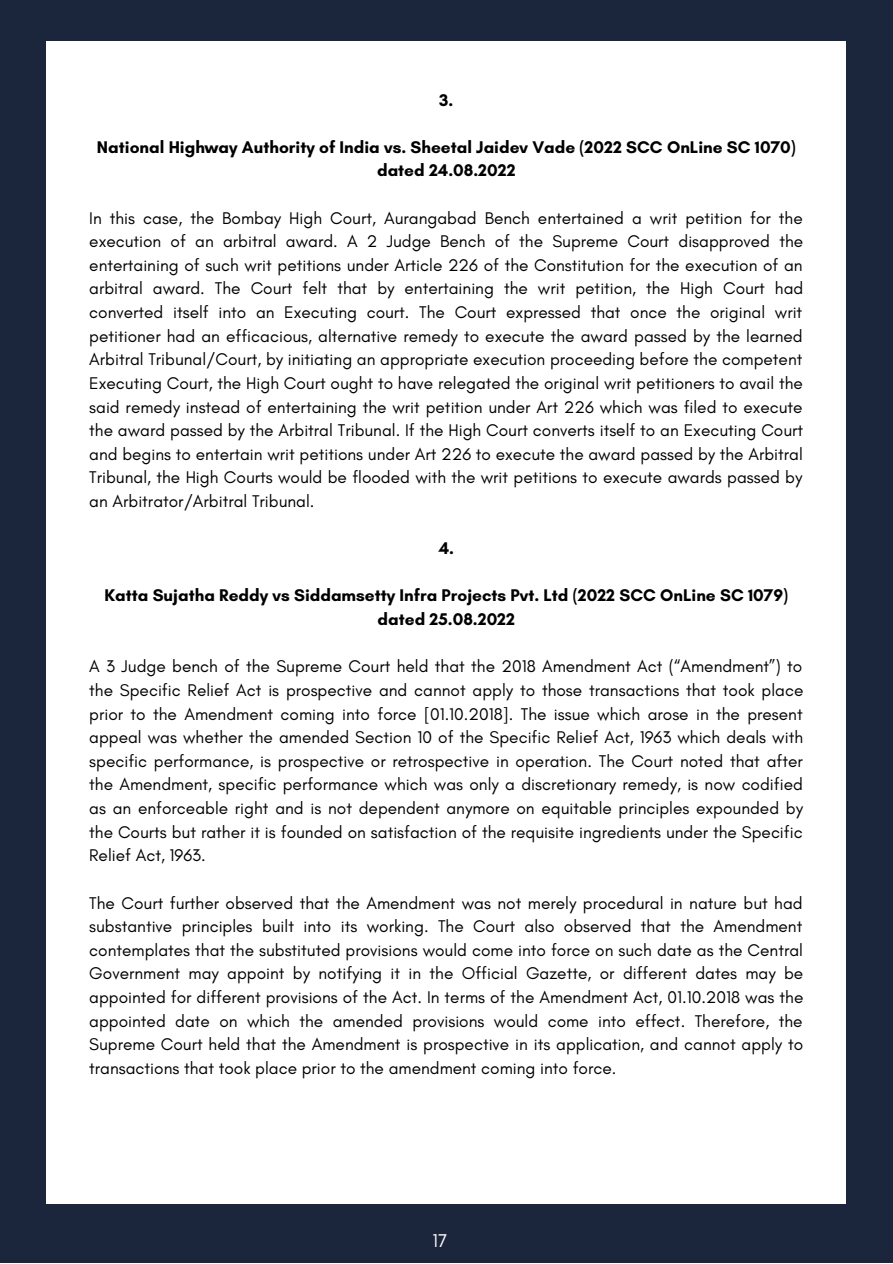
<style>
.page{position:relative;width:893px;height:1264px;background:#fff}
.page>*{position:absolute;margin:0;border:0;box-sizing:border-box;transform-origin:0 0}
.t1{font:18.9px "Glacial Indifference";color:#fff}
.t2{font:17.25px/23.5px "Glacial Indifference";color:#000;text-align:justify}
.t3{font:700 17.25px/23.5px "Glacial Indifference";color:#000;text-align:center}
</style>
<div class="page">
<div style="left:0;top:0;width:892px;height:1262px;background:#1b253c"></div>
<div style="left:46px;top:41px;width:799px;height:1162px;background:#fff"></div>
<p class="t3" style="left:439px;top:88px;width:16px">3.</p>
<p class="t3" style="left:97px;top:135px;width:700px">National Highway Authority of India vs. Sheetal Jaidev Vade (2022 SCC OnLine SC 1070) dated 24.08.2022</p>
<p class="t2" style="left:89px;top:206px;width:715px">In this case, the Bombay High Court, Aurangabad Bench entertained a writ petition for the execution of an arbitral award. A 2 Judge Bench of the Supreme Court disapproved the entertaining of such writ petitions under Article 226 of the Constitution for the execution of an arbitral award. The Court felt that by entertaining the writ petition, the High Court had converted itself into an Executing court. The Court expressed that once the original writ petitioner had an efficacious, alternative remedy to execute the award passed by the learned Arbitral Tribunal/Court, by initiating an appropriate execution proceeding before the competent Executing Court, the High Court ought to have relegated the original writ petitioners to avail the said remedy instead of entertaining the writ petition under Art 226 which was filed to execute the award passed by the Arbitral Tribunal. If the High Court converts itself to an Executing Court and begins to entertain writ petitions under Art 226 to execute the award passed by the Arbitral Tribunal, the High Courts would be flooded with the writ petitions to execute awards passed by an Arbitrator/Arbitral Tribunal.</p>
<p class="t3" style="left:438px;top:536px;width:17px">4.</p>
<p class="t3" style="left:105px;top:583px;width:685px">Katta Sujatha Reddy vs Siddamsetty Infra Projects Pvt. Ltd (2022 SCC OnLine SC 1079) dated 25.08.2022</p>
<p class="t2" style="left:89px;top:654px;width:715px">A 3 Judge bench of the Supreme Court held that the 2018 Amendment Act (“Amendment”) to the Specific Relief Act is prospective and cannot apply to those transactions that took place prior to the Amendment coming into force [01.10.2018]. The issue which arose in the present appeal was whether the amended Section 10 of the Specific Relief Act, 1963 which deals with specific performance, is prospective or retrospective in operation. The Court noted that after the Amendment, specific performance which was only a discretionary remedy, is now codified as an enforceable right and is not dependent anymore on equitable principles expounded by the Courts but rather it is founded on satisfaction of the requisite ingredients under the Specific Relief Act, 1963.</p>
<p class="t2" style="left:89px;top:890px;width:715px">The Court further observed that the Amendment was not merely procedural in nature but had substantive principles built into its working. The Court also observed that the Amendment contemplates that the substituted provisions would come into force on such date as the Central Government may appoint by notifying it in the Official Gazette, or different dates may be appointed for different provisions of the Act. In terms of the Amendment Act, 01.10.2018 was the appointed date on which the amended provisions would come into effect. Therefore, the Supreme Court held that the Amendment is prospective in its application, and cannot apply to transactions that took place prior to the amendment coming into force.</p>
<p class="t1" style="left:432px;top:1229px;width:16px">17</p>
</div>
